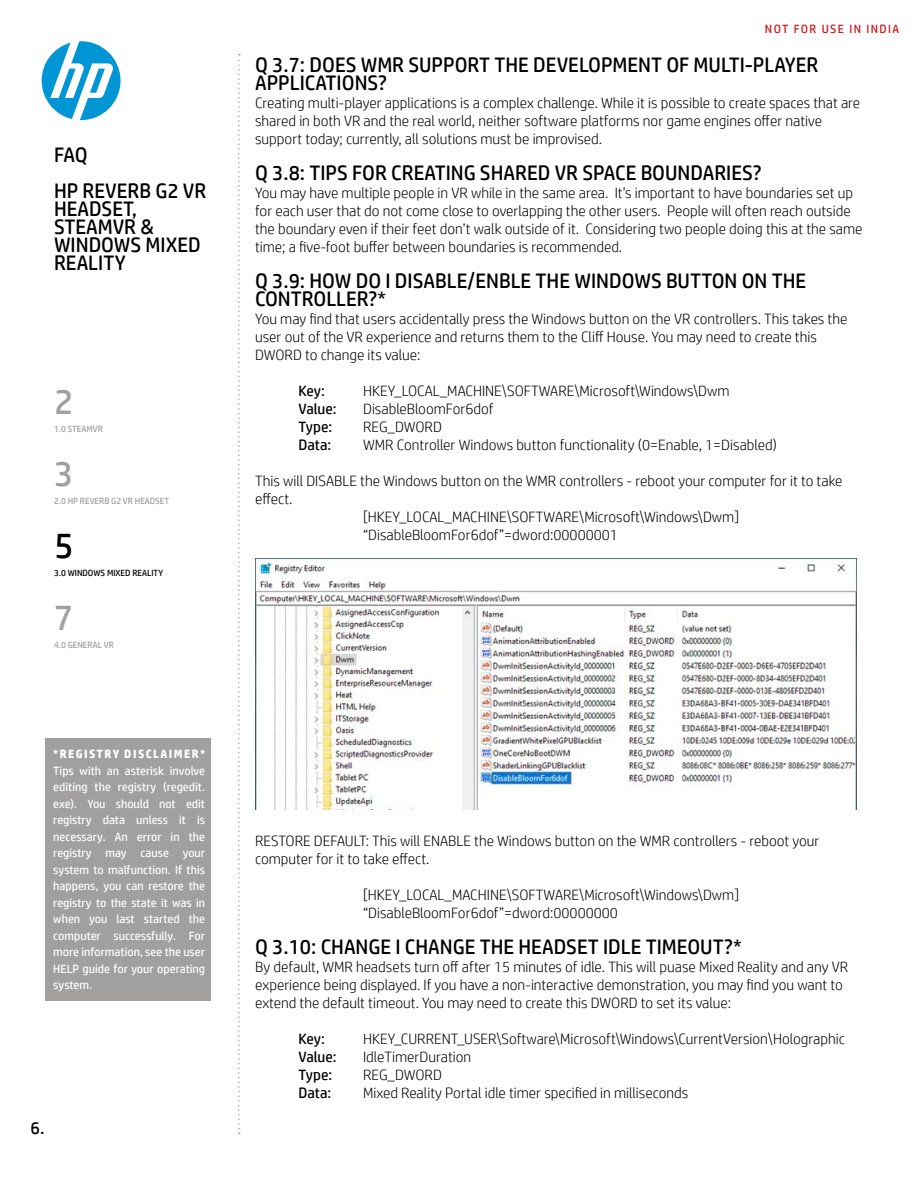
<style>
.page{position:relative;width:918px;height:1188px;background:#fff}
.page>*{position:absolute;margin:0;border:0;box-sizing:border-box;transform-origin:0 0}
.t1{font:36px "HP Simplified";color:#a1a09f}
.t2{font:36px "HP Simplified";color:#000}
.t3{font:21px/18px "HP Simplified";color:#000}
.t4{font:17.7px "HP Simplified";color:#000}
.t5{font:300 15px/18px "HP Simplified";color:#000}
.t6{font:15px "HP Simplified";letter-spacing:-.005em;color:#000}
.t7{font:12px/16.5px "HP Simplified";color:#fff;text-align:justify}
.t8{font:700 12px "HP Simplified";letter-spacing:.12em;color:#fff}
.t9{font:12px "HP Simplified";letter-spacing:.12em;color:#cd1719}
.t10{font:9px "HP Simplified";color:#a1a09f}
.t11{font:9px "HP Simplified";color:#000}
</style>
<div class="page">
<svg style="left:238px;top:54px;width:2px;height:1080px"></svg>
<svg style="left:42px;top:41px;width:79px;height:79px"></svg>
<img style="left:255px;top:558px;width:601px;height:252px">
<div style="left:45px;top:738px;width:166px;height:262px;background:#a1a09f"></div>
<h2 class="t3" style="left:54px;top:136px;width:154px;line-height:36px">FAQ<br>HP REVERB G2 VR</h2>
<h2 class="t3" style="left:54px;top:199px;width:148px">HEADSET,<br>STEAMVR &amp;<br>WINDOWS MIXED<br>REALITY</h2>
<h1 class="t1" style="left:54px;top:378px;width:21px">2</h1>
<p class="t10" style="left:54px;top:423px;width:50px">1.0 STEAMVR</p>
<h1 class="t1" style="left:54px;top:450px;width:21px">3</h1>
<p class="t10" style="left:54px;top:495px;width:117px">2.0 HP REVERB G2 VR HEADSET</p>
<h1 class="t2" style="left:54px;top:522px;width:21px">5</h1>
<p class="t11" style="left:54px;top:567px;width:111px">3.0 WINDOWS MIXED REALITY</p>
<h1 class="t1" style="left:54px;top:594px;width:21px">7</h1>
<p class="t10" style="left:54px;top:639px;width:61px">4.0 GENERAL VR</p>
<p class="t8" style="left:53px;top:746px;width:153px">*REGISTRY DISCLAIMER*</p>
<p class="t7" style="left:53px;top:762px;width:153px">Tips with an asterisk involve editing the registry (regedit. exe). You should not edit registry data unless it is necessary. An error in the registry may cause your system to malfunction. If this happens, you can restore the registry to the state it was in when you last started the computer successfully. For more information, see the user HELP guide for your operating system.</p>
<p class="t4" style="left:31px;top:1116px;width:16px">6.</p>
<p class="t9" style="left:765px;top:21px;width:136px">NOT FOR USE IN INDIA</p>
<h2 class="t3" style="left:255px;top:55px;width:565px">Q 3.7: DOES WMR SUPPORT THE DEVELOPMENT OF MULTI-PLAYER<br>APPLICATIONS?</h2>
<p class="t5" style="left:255px;top:93px;width:607px">Creating multi-player applications is a complex challenge. While it is possible to create spaces that are shared in both VR and the real world, neither software platforms nor game engines offer native support today; currently, all solutions must be improvised.</p>
<h2 class="t3" style="left:255px;top:163px;width:508px">Q 3.8: TIPS FOR CREATING SHARED VR SPACE BOUNDARIES?</h2>
<p class="t5" style="left:255px;top:183px;width:609px">You may have multiple people in VR while in the same area. It’s important to have boundaries set up for each user that do not come close to overlapping the other users. People will often reach outside the boundary even if their feet don’t walk outside of it. Considering two people doing this at the same time; a five-foot buffer between boundaries is recommended.</p>
<h2 class="t3" style="left:255px;top:271px;width:553px">Q 3.9: HOW DO I DISABLE/ENBLE THE WINDOWS BUTTON ON THE<br>CONTROLLER?*</h2>
<p class="t5" style="left:255px;top:309px;width:594px">You may find that users accidentally press the Windows button on the VR controllers. This takes the user out of the VR experience and returns them to the Cliff House. You may need to create this<br>DWORD to change its value:</p>
<p class="t6" style="left:299px;top:381px;width:28px">Key:</p>
<p class="t5" style="left:363px;top:381px;width:368px">HKEY_LOCAL_MACHINE\SOFTWARE\Microsoft\Windows\Dwm</p>
<p class="t6" style="left:299px;top:399px;width:40px">Value:</p>
<p class="t5" style="left:363px;top:399px;width:132px">DisableBloomFor6dof</p>
<p class="t6" style="left:299px;top:417px;width:35px">Type:</p>
<p class="t5" style="left:363px;top:417px;width:80px">REG_DWORD</p>
<p class="t6" style="left:299px;top:435px;width:34px">Data:</p>
<p class="t5" style="left:363px;top:435px;width:415px">WMR Controller Windows button functionality (0=Enable, 1=Disabled)</p>
<p class="t5" style="left:255px;top:471px;width:589px">This will DISABLE the Windows button on the WMR controllers - reboot your computer for it to take</p>
<p class="t5" style="left:255px;top:489px;width:39px">effect.</p>
<p class="t5" style="left:363px;top:507px;width:378px">[HKEY_LOCAL_MACHINE\SOFTWARE\Microsoft\Windows\Dwm]</p>
<p class="t5" style="left:363px;top:525px;width:256px">“DisableBloomFor6dof”=dword:00000001</p>
<p class="t5" style="left:255px;top:831px;width:566px">RESTORE DEFAULT: This will ENABLE the Windows button on the WMR controllers - reboot your computer for it to take effect.</p>
<p class="t5" style="left:363px;top:885px;width:378px">[HKEY_LOCAL_MACHINE\SOFTWARE\Microsoft\Windows\Dwm] “DisableBloomFor6dof”=dword:00000000</p>
<h2 class="t3" style="left:255px;top:937px;width:488px">Q 3.10: CHANGE I CHANGE THE HEADSET IDLE TIMEOUT?*</h2>
<p class="t5" style="left:255px;top:957px;width:595px">By default, WMR headsets turn off after 15 minutes of idle. This will puase Mixed Reality and any VR experience being displayed. If you have a non-interactive demonstration, you may find you want to extend the default timeout. You may need to create this DWORD to set its value:</p>
<p class="t6" style="left:299px;top:1029px;width:28px">Key:</p>
<p class="t5" style="left:363px;top:1029px;width:483px">HKEY_CURRENT_USER\Software\Microsoft\Windows\CurrentVersion\Holographic</p>
<p class="t6" style="left:299px;top:1047px;width:40px">Value:</p>
<p class="t5" style="left:363px;top:1047px;width:110px">IdleTimerDuration</p>
<p class="t6" style="left:299px;top:1065px;width:35px">Type:</p>
<p class="t5" style="left:363px;top:1065px;width:80px">REG_DWORD</p>
<p class="t6" style="left:299px;top:1083px;width:34px">Data:</p>
<p class="t5" style="left:363px;top:1083px;width:327px">Mixed Reality Portal idle timer specified in milliseconds</p>
</div>
